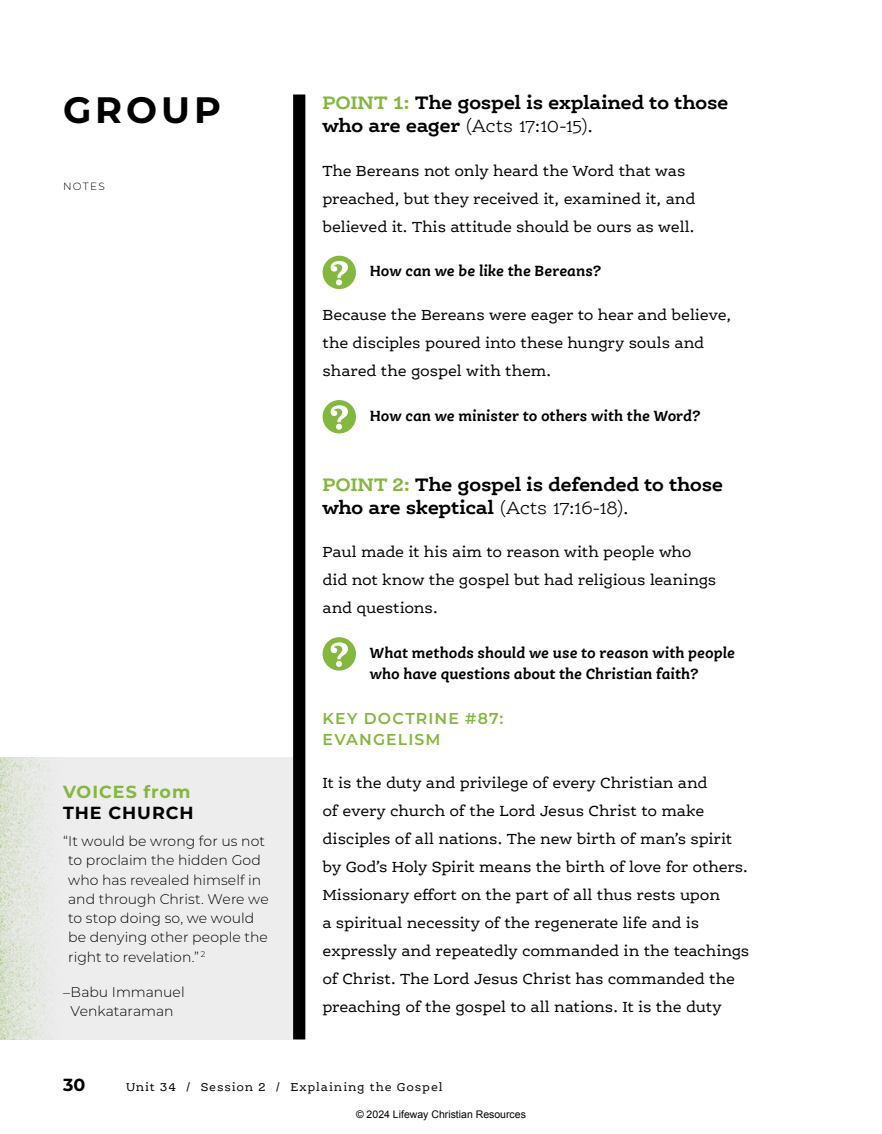
<style>
.page{position:relative;width:882px;height:1134px;background:#fff}
.page>*{position:absolute;margin:0;border:0;box-sizing:border-box;transform-origin:0 0}
.t1{font:700 36.75px "Montserrat";letter-spacing:.105em;color:#000}
.t2{font:700 19.25px/22.8px "Ernestine Pro";letter-spacing:-.015em;color:#000}
.t3{font:700 17.5px "Montserrat";letter-spacing:.055em;color:#000}
.t4{font:700 17.5px "Montserrat";letter-spacing:.05em;color:#83b73e}
.t5{font:15.75px/28px "Ernestine Pro";letter-spacing:-.01em;color:#000}
.t6{font:italic 700 15.75px/21px "Ernestine Pro";letter-spacing:-.005em;color:#000}
.t7{font:600 15.75px/21px "Montserrat";letter-spacing:.07em;color:#83b73e}
.t8{font:300 14px/19.2px "Montserrat";letter-spacing:.005em;color:#000}
.t9{font:12.25px "Ernestine Pro";letter-spacing:.065em;color:#000}
.t10{font:10.5px "Arial";color:#000}
.t11{font:300 10.5px "Montserrat";letter-spacing:.125em;color:#000}
.s1{color:#83b73e}
.s2{font-weight:300}
</style>
<div class="page">
<div style="left:293px;top:94px;width:12px;height:946px;background:#000"></div>
<svg style="left:323px;top:256px;width:33px;height:33px"></svg>
<svg style="left:323px;top:400px;width:33px;height:33px"></svg>
<svg style="left:323px;top:637px;width:33px;height:34px"></svg>
<div style="left:0;top:757px;width:293px;height:283px;background:#ededee"></div>
<img style="left:0;top:757px;width:57px;height:283px">
<h1 class="t1" style="left:63px;top:84px;width:159px">GROUP</h1>
<p class="t11" style="left:63px;top:179px;width:43px">NOTES</p>
<p class="t4" style="left:63px;top:779px;width:129px">VOICES from</p>
<p class="t3" style="left:63px;top:800px;width:132px">THE CHURCH</p>
<p class="t8" style="left:68px;top:831px;width:202px;text-indent:-5px">“It would be wrong for us not to proclaim the hidden God who has revealed himself in and through Christ. Were we to stop doing so, we would be denying other people the right to revelation.” <sup>2</sup></p>
<p class="t8" style="left:63px;top:982px;width:123px;text-align:center">–Babu Immanuel<br>Venkataraman</p>
<p class="t2" style="left:323px;top:91px;width:407px"><span class="s1">POINT 1:</span> The gospel is explained to those who are eager <span class="s2">(Acts 17:10-15).</span></p>
<p class="t5" style="left:323px;top:156px;width:374px">The Bereans not only heard the Word that was preached, but they received it, examined it, and believed it. This attitude should be ours as well.</p>
<p class="t6" style="left:370px;top:260px;width:234px">How can we be like the Bereans?</p>
<p class="t5" style="left:323px;top:301px;width:410px">Because the Bereans were eager to hear and believe, the disciples poured into these hungry souls and shared the gospel with them.</p>
<p class="t6" style="left:370px;top:405px;width:333px">How can we minister to others with the Word?</p>
<p class="t2" style="left:323px;top:472px;width:402px"><span class="s1">POINT 2:</span> The gospel is defended to those who are skeptical <span class="s2">(Acts 17:16-18).</span></p>
<p class="t5" style="left:323px;top:538px;width:395px">Paul made it his aim to reason with people who did not know the gospel but had religious leanings and questions.</p>
<p class="t6" style="left:370px;top:642px;width:367px">What methods should we use to reason with people who have questions about the Christian faith?</p>
<p class="t7" style="left:323px;top:707px;width:182px">KEY DOCTRINE #87:<br>EVANGELISM</p>
<p class="t5" style="left:323px;top:769px;width:428px">It is the duty and privilege of every Christian and<br>of every church of the Lord Jesus Christ to make disciples of all nations. The new birth of man’s spirit by God’s Holy Spirit means the birth of love for others.<br>Missionary effort on the part of all thus rests upon<br>a spiritual necessity of the regenerate life and is expressly and repeatedly commanded in the teachings of Christ. The Lord Jesus Christ has commanded the preaching of the gospel to all nations. It is the duty</p>
<p class="t3" style="left:63px;top:1072px;width:24px">30</p>
<p class="t9" style="left:126px;top:1080px;width:318px">Unit 34 / Session 2 / Explaining the Gospel</p>
<p class="t10" style="left:356px;top:1108px;width:171px">© 2024 Lifeway Christian Resources</p>
</div>
